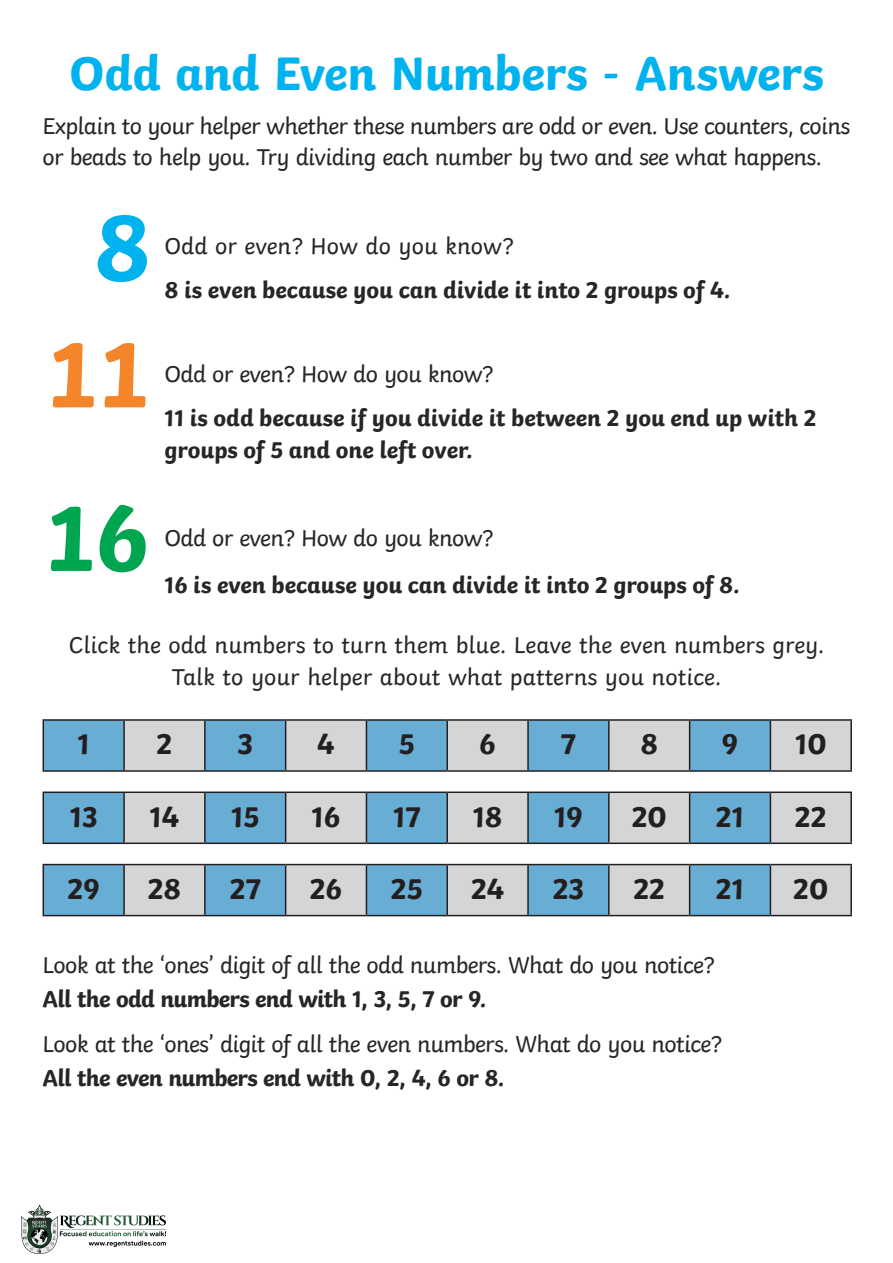
<style>
.page{position:relative;width:893px;height:1263px;background:#fff}
.page>*{position:absolute;margin:0;border:0;box-sizing:border-box;transform-origin:0 0}
.Heading_1{font:700 97.5px "Twinkl";color:#f5852a}
.Heading_1-2{font:700 97.5px "Twinkl";color:#00a54f}
.Heading_1-3{font:700 97.5px "Twinkl";color:#00b3ef}
.Heading_1-4{font:700 49.5px "Twinkl";letter-spacing:-.01em;color:#00b3ef}
.t1{font:700 30px "Twinkl";color:#231f20}
.KS1_Body_Copy{font:24px/34px "Twinkl";letter-spacing:-.03em;color:#282526}
.Numbered_Bullets{font:700 24px/31.5px "Twinkl";color:#282526}
.KS1_Body_Copy-2{font:24px/31.5px "Twinkl";color:#282526;text-align:center}
.s1{font-weight:700}
</style>
<div class="page">
<div style="left:44px;top:721px;width:79px;height:194px;background:#68add4"></div>
<svg style="left:125px;top:721px;width:725px;height:194px;background:#a3c2d4"></svg>
<svg style="left:44px;top:772px;width:806px;height:19px"></svg>
<svg style="left:43px;top:844px;width:808px;height:20px"></svg>
<hr style="left:43px;top:719px;width:81px;height:2px;background:#231f20">
<hr style="left:43px;top:721px;width:1px;height:49px;background:#231f20">
<hr style="left:124px;top:719px;width:81px;height:2px;background:#231f20">
<hr style="left:123px;top:721px;width:2px;height:49px;background:#231f20">
<hr style="left:205px;top:719px;width:81px;height:2px;background:#231f20">
<hr style="left:204px;top:721px;width:2px;height:49px;background:#231f20">
<hr style="left:286px;top:719px;width:80px;height:2px;background:#231f20">
<hr style="left:285px;top:721px;width:1px;height:49px;background:#231f20">
<hr style="left:366px;top:719px;width:81px;height:2px;background:#231f20">
<hr style="left:366px;top:721px;width:1px;height:49px;background:#231f20">
<hr style="left:447px;top:719px;width:81px;height:2px;background:#231f20">
<hr style="left:446px;top:721px;width:2px;height:49px;background:#231f20">
<hr style="left:528px;top:719px;width:81px;height:2px;background:#231f20">
<hr style="left:527px;top:721px;width:2px;height:49px;background:#231f20">
<hr style="left:609px;top:719px;width:81px;height:2px;background:#231f20">
<hr style="left:608px;top:721px;width:2px;height:49px;background:#231f20">
<hr style="left:690px;top:719px;width:80px;height:2px;background:#231f20">
<hr style="left:689px;top:721px;width:1px;height:49px;background:#231f20">
<hr style="left:770px;top:719px;width:82px;height:2px;background:#231f20">
<hr style="left:770px;top:721px;width:1px;height:49px;background:#231f20">
<hr style="left:850px;top:721px;width:2px;height:49px;background:#231f20">
<hr style="left:43px;top:770px;width:81px;height:2px;background:#231f20">
<hr style="left:124px;top:770px;width:81px;height:2px;background:#231f20">
<hr style="left:205px;top:770px;width:81px;height:2px;background:#231f20">
<hr style="left:286px;top:770px;width:80px;height:2px;background:#231f20">
<hr style="left:366px;top:770px;width:81px;height:2px;background:#231f20">
<hr style="left:447px;top:770px;width:81px;height:2px;background:#231f20">
<hr style="left:528px;top:770px;width:81px;height:2px;background:#231f20">
<hr style="left:609px;top:770px;width:81px;height:2px;background:#231f20">
<hr style="left:690px;top:770px;width:80px;height:2px;background:#231f20">
<hr style="left:770px;top:770px;width:82px;height:2px;background:#231f20">
<hr style="left:43px;top:791px;width:81px;height:2px;background:#231f20">
<hr style="left:43px;top:793px;width:1px;height:49px;background:#231f20">
<hr style="left:124px;top:791px;width:81px;height:2px;background:#231f20">
<hr style="left:123px;top:793px;width:2px;height:49px;background:#231f20">
<hr style="left:205px;top:791px;width:81px;height:2px;background:#231f20">
<hr style="left:204px;top:793px;width:2px;height:49px;background:#231f20">
<hr style="left:286px;top:791px;width:80px;height:2px;background:#231f20">
<hr style="left:285px;top:793px;width:1px;height:49px;background:#231f20">
<hr style="left:366px;top:791px;width:81px;height:2px;background:#231f20">
<hr style="left:366px;top:793px;width:1px;height:49px;background:#231f20">
<hr style="left:447px;top:791px;width:81px;height:2px;background:#231f20">
<hr style="left:446px;top:793px;width:2px;height:49px;background:#231f20">
<hr style="left:528px;top:791px;width:81px;height:2px;background:#231f20">
<hr style="left:527px;top:793px;width:2px;height:49px;background:#231f20">
<hr style="left:609px;top:791px;width:81px;height:2px;background:#231f20">
<hr style="left:608px;top:793px;width:2px;height:49px;background:#231f20">
<hr style="left:690px;top:791px;width:80px;height:2px;background:#231f20">
<hr style="left:689px;top:793px;width:1px;height:49px;background:#231f20">
<hr style="left:770px;top:791px;width:82px;height:2px;background:#231f20">
<hr style="left:770px;top:793px;width:1px;height:49px;background:#231f20">
<hr style="left:850px;top:793px;width:2px;height:49px;background:#231f20">
<hr style="left:43px;top:842px;width:81px;height:2px;background:#231f20">
<hr style="left:124px;top:842px;width:81px;height:2px;background:#231f20">
<hr style="left:205px;top:842px;width:81px;height:2px;background:#231f20">
<hr style="left:286px;top:842px;width:80px;height:2px;background:#231f20">
<hr style="left:366px;top:842px;width:81px;height:2px;background:#231f20">
<hr style="left:447px;top:842px;width:81px;height:2px;background:#231f20">
<hr style="left:528px;top:842px;width:81px;height:2px;background:#231f20">
<hr style="left:609px;top:842px;width:81px;height:2px;background:#231f20">
<hr style="left:690px;top:842px;width:80px;height:2px;background:#231f20">
<hr style="left:770px;top:842px;width:82px;height:2px;background:#231f20">
<hr style="left:43px;top:864px;width:81px;height:1px;background:#231f20">
<hr style="left:43px;top:865px;width:1px;height:50px;background:#231f20">
<hr style="left:124px;top:864px;width:81px;height:1px;background:#231f20">
<hr style="left:123px;top:865px;width:2px;height:50px;background:#231f20">
<hr style="left:205px;top:864px;width:81px;height:1px;background:#231f20">
<hr style="left:204px;top:865px;width:2px;height:50px;background:#231f20">
<hr style="left:286px;top:864px;width:80px;height:1px;background:#231f20">
<hr style="left:285px;top:865px;width:1px;height:50px;background:#231f20">
<hr style="left:366px;top:864px;width:81px;height:1px;background:#231f20">
<hr style="left:366px;top:865px;width:1px;height:50px;background:#231f20">
<hr style="left:447px;top:864px;width:81px;height:1px;background:#231f20">
<hr style="left:446px;top:865px;width:2px;height:50px;background:#231f20">
<hr style="left:528px;top:864px;width:81px;height:1px;background:#231f20">
<hr style="left:527px;top:865px;width:2px;height:50px;background:#231f20">
<hr style="left:609px;top:864px;width:81px;height:1px;background:#231f20">
<hr style="left:608px;top:865px;width:2px;height:50px;background:#231f20">
<hr style="left:690px;top:864px;width:80px;height:1px;background:#231f20">
<hr style="left:689px;top:865px;width:1px;height:50px;background:#231f20">
<hr style="left:770px;top:864px;width:82px;height:1px;background:#231f20">
<hr style="left:770px;top:865px;width:1px;height:50px;background:#231f20">
<hr style="left:850px;top:865px;width:2px;height:50px;background:#231f20">
<hr style="left:43px;top:915px;width:81px;height:1px;background:#231f20">
<hr style="left:124px;top:915px;width:81px;height:1px;background:#231f20">
<hr style="left:205px;top:915px;width:81px;height:1px;background:#231f20">
<hr style="left:286px;top:915px;width:80px;height:1px;background:#231f20">
<hr style="left:366px;top:915px;width:81px;height:1px;background:#231f20">
<hr style="left:447px;top:915px;width:81px;height:1px;background:#231f20">
<hr style="left:528px;top:915px;width:81px;height:1px;background:#231f20">
<hr style="left:609px;top:915px;width:81px;height:1px;background:#231f20">
<hr style="left:690px;top:915px;width:80px;height:1px;background:#231f20">
<hr style="left:770px;top:915px;width:82px;height:1px;background:#231f20">
<img style="left:22px;top:1205px;width:143px;height:49px">
<p class="Heading_1-4" style="left:69px;top:32px;width:756px">Odd and Even Numbers - Answers</p>
<p class="KS1_Body_Copy" style="left:43px;top:108px;width:809px;line-height:31.5px">Explain to your helper whether these numbers are odd or even. Use counters, coins or beads to help you. Try dividing each number by two and see what happens.</p>
<p class="Heading_1-3" style="left:94px;top:167px;width:59px">8</p>
<p class="Heading_1" style="left:43px;top:294px;width:111px">11</p>
<p class="KS1_Body_Copy-2" style="left:164px;top:228px;width:351px">Odd or even? How do you know?</p>
<p class="Numbered_Bullets" style="left:164px;top:272px;width:568px">8 is even because you can divide it into 2 groups of 4.</p>
<p class="KS1_Body_Copy" style="left:164px;top:355px;width:331px">Odd or even? How do you know?</p>
<p class="Numbered_Bullets" style="left:164px;top:400px;width:653px">11 is odd because if you divide it between 2 you end up with 2 groups of 5 and one left over.</p>
<p class="Heading_1-2" style="left:41px;top:458px;width:112px">16</p>
<p class="KS1_Body_Copy" style="left:164px;top:519px;width:331px">Odd or even? How do you know?</p>
<p class="Numbered_Bullets" style="left:164px;top:567px;width:577px">16 is even because you can divide it into 2 groups of 8.</p>
<p class="KS1_Body_Copy-2" style="left:69px;top:627px;width:757px">Click the odd numbers to turn them blue. Leave the even numbers grey.<br>Talk to your helper about what patterns you notice.</p>
<p class="t1" style="left:77px;top:720px;width:14px">1</p>
<p class="t1" style="left:157px;top:720px;width:17px">2</p>
<p class="t1" style="left:237px;top:720px;width:17px">3</p>
<p class="t1" style="left:317px;top:720px;width:19px">4</p>
<p class="t1" style="left:399px;top:720px;width:18px">5</p>
<p class="t1" style="left:479px;top:720px;width:18px">6</p>
<p class="t1" style="left:561px;top:720px;width:17px">7</p>
<p class="t1" style="left:640px;top:720px;width:19px">8</p>
<p class="t1" style="left:722px;top:720px;width:18px">9</p>
<p class="t1" style="left:795px;top:720px;width:33px">10</p>
<p class="t1" style="left:70px;top:792px;width:29px">13</p>
<p class="t1" style="left:150px;top:792px;width:31px">14</p>
<p class="t1" style="left:231px;top:792px;width:30px">15</p>
<p class="t1" style="left:312px;top:792px;width:31px">16</p>
<p class="t1" style="left:393px;top:792px;width:29px">17</p>
<p class="t1" style="left:473px;top:792px;width:31px">18</p>
<p class="t1" style="left:554px;top:792px;width:30px">19</p>
<p class="t1" style="left:632px;top:792px;width:37px">20</p>
<p class="t1" style="left:716px;top:792px;width:30px">21</p>
<p class="t1" style="left:795px;top:792px;width:33px">22</p>
<p class="t1" style="left:67px;top:864px;width:34px">29</p>
<p class="t1" style="left:148px;top:864px;width:35px">28</p>
<p class="t1" style="left:230px;top:864px;width:32px">27</p>
<p class="t1" style="left:310px;top:864px;width:34px">26</p>
<p class="t1" style="left:391px;top:864px;width:33px">25</p>
<p class="t1" style="left:471px;top:864px;width:35px">24</p>
<p class="t1" style="left:553px;top:864px;width:33px">23</p>
<p class="t1" style="left:633px;top:864px;width:33px">22</p>
<p class="t1" style="left:716px;top:864px;width:30px">21</p>
<p class="t1" style="left:793px;top:864px;width:37px">20</p>
<p class="KS1_Body_Copy" style="left:43px;top:946px;width:674px">Look at the ‘ones’ digit of all the odd numbers. What do you notice?<br><span class="s1">All the odd numbers end with 1, 3, 5, 7 or 9.</span></p>
<p class="KS1_Body_Copy" style="left:43px;top:1024px;width:681px">Look at the ‘ones’ digit of all the even numbers. What do you notice?<br><span class="s1">All the even numbers end with 0, 2, 4, 6 or 8.</span></p>
</div>
